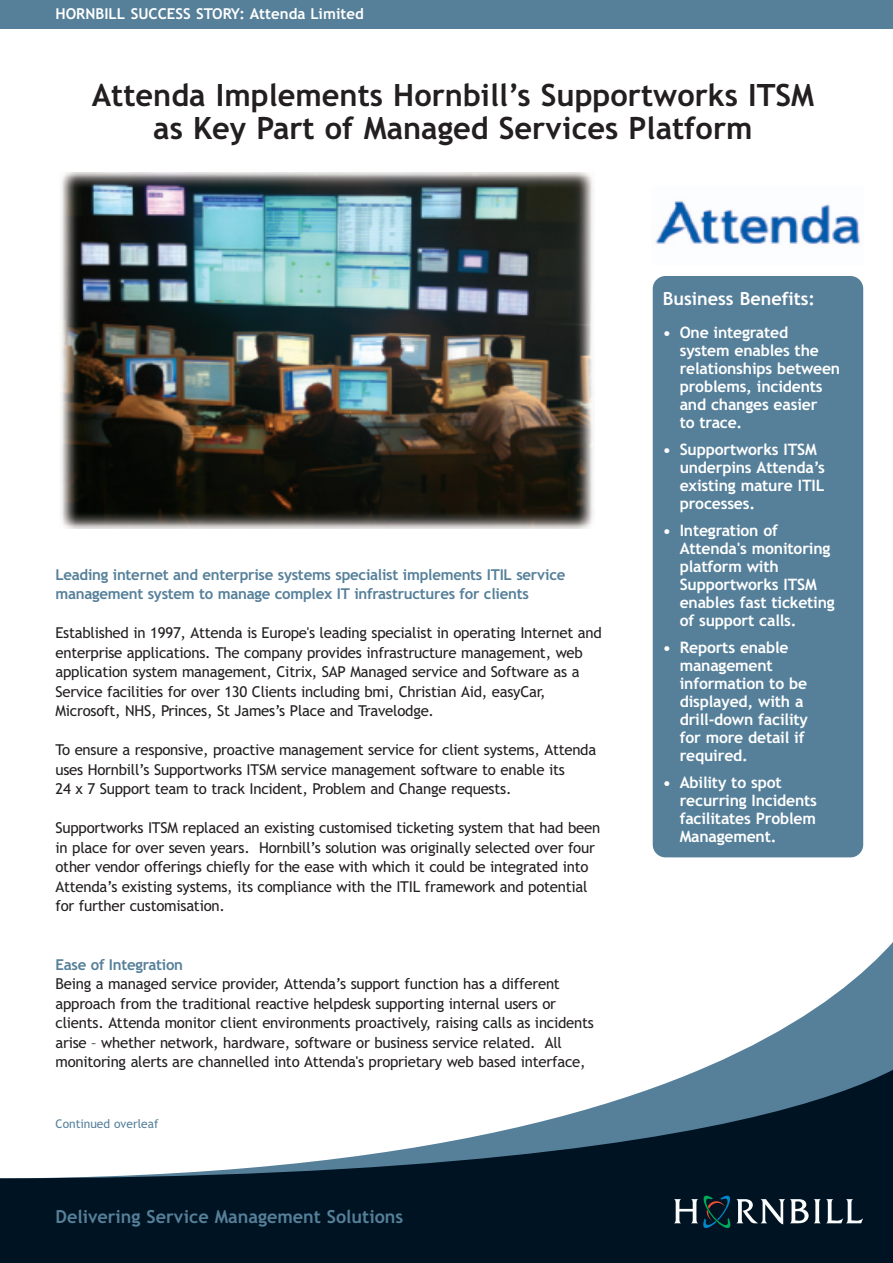
<style>
.page{position:relative;width:893px;height:1263px;background:#fff}
.page>*{position:absolute;margin:0;border:0;box-sizing:border-box;transform-origin:0 0}
.t1{font:700 30.75px/33px "Trebuchet MS";color:#231f20;text-align:center}
.t2{font:700 18px "Trebuchet MS";color:#56809a}
.t3{font:700 18px "Trebuchet MS";color:#fff}
.t4{font:700 15.75px/18px "Trebuchet MS";letter-spacing:-.01em;color:#fff}
.t5{font:15px/19.5px "Trebuchet MS";letter-spacing:-.015em;color:#231f20}
.t6{font:700 15px/19.5px "Trebuchet MS";letter-spacing:-.02em;color:#56809a}
.t7{font:700 15px "Trebuchet MS";color:#fff}
.t8{font:12px "Trebuchet MS";color:#56809a}
</style>
<div class="page">
<svg style="left:770px;top:942px;width:123px;height:94px"></svg>
<svg style="left:0;top:1036px;width:893px;height:227px"></svg>
<div style="left:0;top:0;width:893px;height:29px;background:#56809a"></div>
<svg style="left:674px;top:1195px;width:189px;height:33px;background:#334651"></svg>
<div style="left:653px;top:276px;width:210px;height:581px;background:#56809a;border-radius:13px"></div>
<img style="left:61px;top:172px;width:532px;height:356px">
<img style="left:655px;top:201px;width:205px;height:43px">
<p class="t7" style="left:56px;top:8px;width:310px">HORNBILL SUCCESS STORY: Attenda Limited</p>
<h1 class="t1" style="left:92px;top:81px;width:724px">Attenda Implements Hornbill’s Supportworks ITSM as Key Part of Managed Services Platform</h1>
<p class="t6" style="left:56px;top:566px;width:511px">Leading internet and enterprise systems specialist implements ITIL service management system to manage complex IT infrastructures for clients</p>
<p class="t5" style="left:56px;top:624px;width:548px">Established in 1997, Attenda is Europe's leading specialist in operating Internet and enterprise applications. The company provides infrastructure management, web application system management, Citrix, SAP Managed service and Software as a Service facilities for over 130 Clients including bmi, Christian Aid, easyCar, Microsoft, NHS, Princes, St James’s Place and Travelodge.</p>
<p class="t5" style="left:56px;top:741px;width:542px">To ensure a responsive, proactive management service for client systems, Attenda uses Hornbill’s Supportworks ITSM service management software to enable its<br>24 x 7 Support team to track Incident, Problem and Change requests.</p>
<p class="t5" style="left:56px;top:819px;width:546px">Supportworks ITSM replaced an existing customised ticketing system that had been in place for over seven years. Hornbill’s solution was originally selected over four other vendor offerings chiefly for the ease with which it could be integrated into Attenda’s existing systems, its compliance with the ITIL framework and potential for further customisation.</p>
<p class="t6" style="left:56px;top:956px;width:129px">Ease of Integration</p>
<p class="t5" style="left:56px;top:975px;width:540px">Being a managed service provider, Attenda’s support function has a different approach from the traditional reactive helpdesk supporting internal users or clients. Attenda monitor client environments proactively, raising calls as incidents arise – whether network, hardware, software or business service related. All monitoring alerts are channelled into Attenda's proprietary web based interface,</p>
<p class="t8" style="left:56px;top:1119px;width:104px">Continued overleaf</p>
<p class="t2" style="left:56px;top:1210px;width:349px">Delivering Service Management Solutions</p>
<p class="t3" style="left:663px;top:291px;width:154px">Business Benefits:</p>
<p class="t4" style="left:680px;top:325px;width:162px;text-indent:-17px">• One integrated system enables the relationships between problems, incidents and changes easier<br>to trace.</p>
<p class="t4" style="left:680px;top:442px;width:147px;text-indent:-17px">• Supportworks ITSM underpins Attenda’s existing mature ITIL processes.</p>
<p class="t4" style="left:680px;top:523px;width:157px;text-indent:-17px">• Integration of<br>Attenda's monitoring platform with<br>Supportworks ITSM enables fast ticketing of support calls.</p>
<p class="t4" style="left:680px;top:640px;width:130px;text-indent:-17px">• Reports enable management information to be displayed, with a drill-down facility for more detail if required.</p>
<p class="t4" style="left:680px;top:775px;width:139px;text-indent:-17px">• Ability to spot recurring Incidents facilitates Problem<br>Management.</p>
</div>
